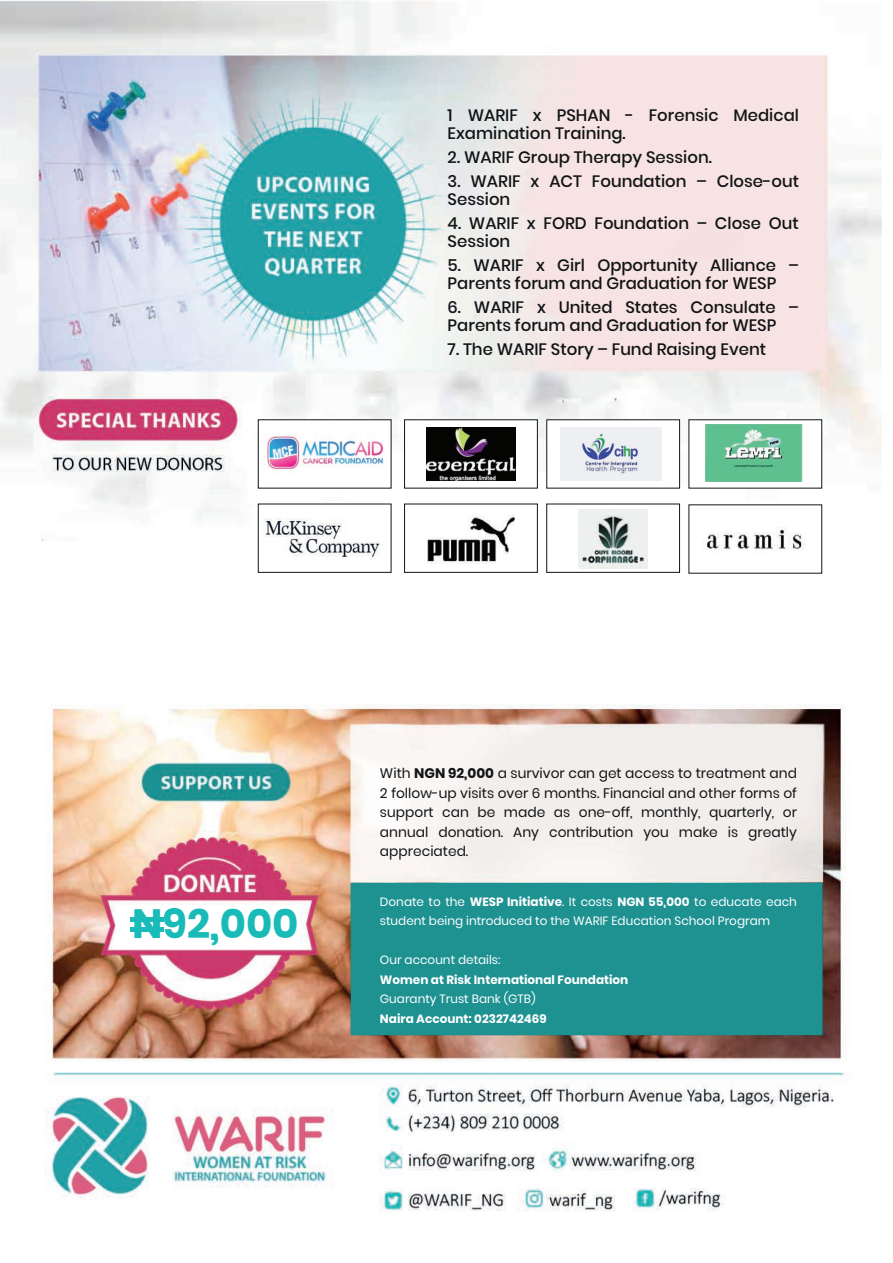
<style>
.page{position:relative;width:893px;height:1263px;background:#fff}
.page>*{position:absolute;margin:0;border:0;box-sizing:border-box;transform-origin:0 0}
.t1{font:700 40.65px "Poppins";color:#18bbb7}
.t2{font:500 16.5px/18px "Poppins";color:#111416}
.t3{font:13.8px/19.5px "Poppins";color:#111416;text-align:justify}
.t4{font:12px/19.5px "Poppins";color:#fff}
.t5{font:700 12px "Poppins";color:#fff}
.s1{font-weight:700}
</style>
<div class="page">
<img style="left:1px;top:0;width:881px;height:574px">
<img style="left:45px;top:704px;width:801px;height:507px">
<div style="left:117px;top:905px;width:183px;height:43px;background:#fff"></div>
<hr style="left:130px;top:917px;width:33px;height:4px;background:#18bbb7">
<div style="left:130px;top:927px;width:33px;height:5px;background:#18bbb7"></div>
<div style="left:258px;top:419px;width:133px;height:69px;background:#fff"></div>
<div style="left:404px;top:419px;width:134px;height:69px;background:#fff;border:1px solid #111416"></div>
<div style="left:546px;top:419px;width:134px;height:69px;background:#fff"></div>
<div style="left:689px;top:419px;width:133px;height:69px;background:#fff"></div>
<div style="left:689px;top:505px;width:133px;height:68px;background:#fff"></div>
<div style="left:546px;top:504px;width:134px;height:69px;background:#fff;border:1px solid #111416"></div>
<div style="left:404px;top:504px;width:134px;height:69px;background:#fff;border:1px solid #111416"></div>
<div style="left:258px;top:504px;width:133px;height:69px;background:#fff;border:1px solid #111416"></div>
<div style="left:351px;top:883px;width:471px;height:152px;background:#1e9191"></div>
<img style="left:267px;top:433px;width:117px;height:38px">
<img style="left:426px;top:428px;width:90px;height:52px">
<img style="left:560px;top:428px;width:101px;height:52px">
<img style="left:264px;top:519px;width:116px;height:40px">
<img style="left:428px;top:514px;width:86px;height:50px">
<img style="left:579px;top:510px;width:68px;height:58px">
<img style="left:703px;top:527px;width:102px;height:23px">
<img style="left:706px;top:424px;width:96px;height:58px">
<p class="t2" style="left:448px;top:106px;width:353px">1 WARIF x PSHAN - Forensic Medical<br>Examination Training.</p>
<p class="t2" style="left:448px;top:148px;width:266px">2. WARIF Group Therapy Session.</p>
<p class="t2" style="left:448px;top:172px;width:353px">3. WARIF x ACT Foundation – Close-out<br>Session</p>
<p class="t2" style="left:448px;top:214px;width:353px">4. WARIF x FORD Foundation – Close Out<br>Session</p>
<p class="t2" style="left:448px;top:256px;width:353px">5. WARIF x Girl Opportunity Alliance –<br>Parents forum and Graduation for WESP</p>
<p class="t2" style="left:448px;top:299px;width:353px">6. WARIF x United States Consulate –<br>Parents forum and Graduation for WESP</p>
<p class="t2" style="left:448px;top:341px;width:320px">7. The WARIF Story – Fund Raising Event</p>
<p class="t3" style="left:380px;top:764px;width:419px">With <span class="s1">NGN 92,000</span> a survivor can get access to treatment and 2 follow-up visits over 6 months. Financial and other forms of support can be made as one-off, monthly, quarterly, or annual donation. Any contribution you make is greatly appreciated.</p>
<h1 class="t1" style="left:132px;top:900px;width:168px">N92,000</h1>
<p class="t4" style="left:380px;top:892px;width:419px">Donate to the <span class="s1">WESP Initiative</span>. It costs <span class="s1">NGN 55,000</span> to educate each student being introduced to the WARIF Education School Program</p>
<p class="t4" style="left:380px;top:950px;width:122px">Our account details:</p>
<p class="t5" style="left:380px;top:973px;width:250px">Women at Risk International Foundation</p>
<p class="t4" style="left:380px;top:989px;width:157px">Guaranty Trust Bank (GTB)</p>
<p class="t5" style="left:380px;top:1012px;width:168px">Naira Account: 0232742469</p>
</div>
